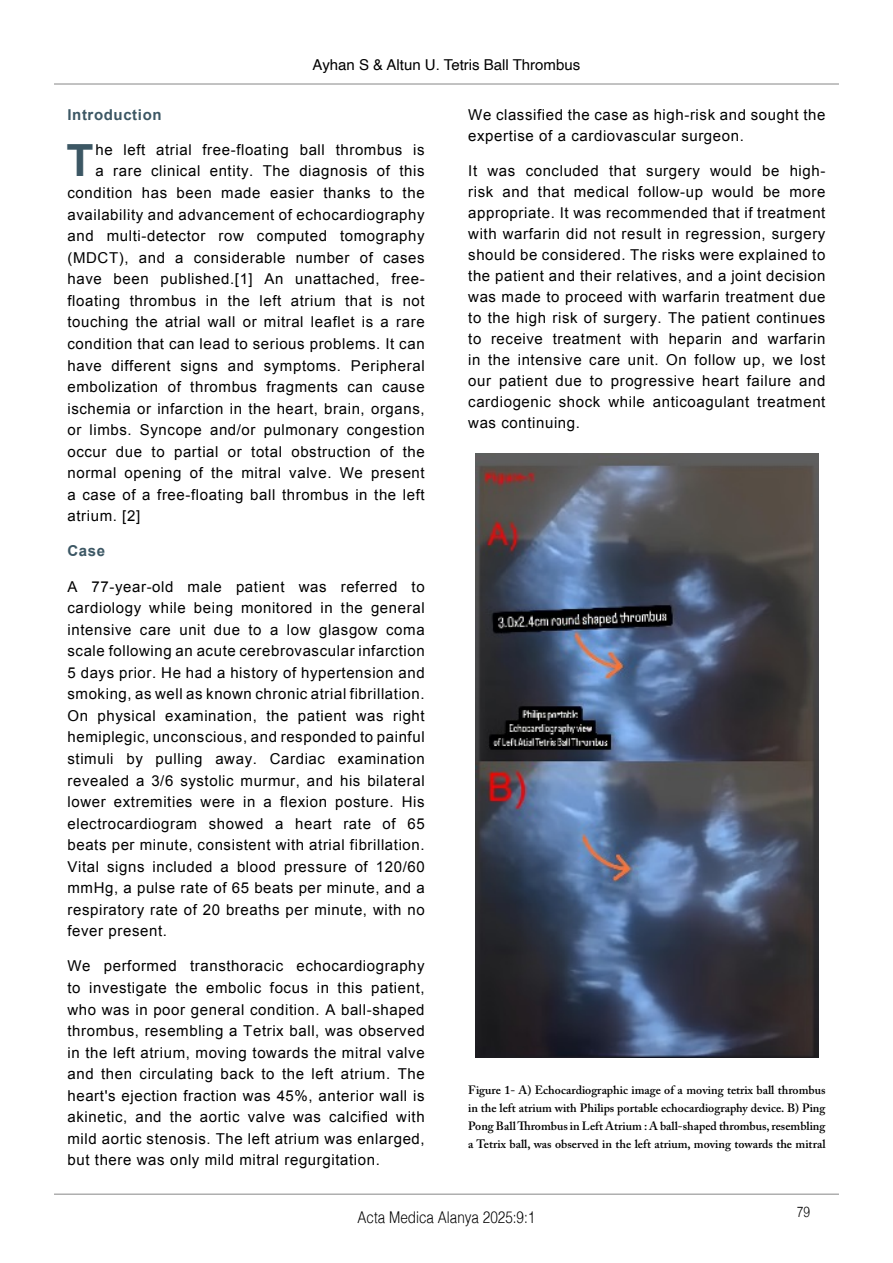
<style>
.page{position:relative;width:893px;height:1263px;background:#fff}
.page>*{position:absolute;margin:0;border:0;box-sizing:border-box;transform-origin:0 0}
.Ana_Metin_Al__ActaMedica{font:700 44.4px "Arial";color:#3c5764}
.t1{font:300 16.2px "Helv";color:#000;scale:.83 1}
.Ana_Metin_Al__ActaMedica-2{font:15px/21.6px "Arial";letter-spacing:.04em;color:#000;text-align:justify}
.t2{font:15px "Helvetica";color:#000}
.Ana_Metin_Al__ActaMedica-3{font:700 15px "Arial";letter-spacing:.04em;color:#3c5764}
.t3{font:300 14.4px "Helv";color:#000;scale:.83 1}
.Tablo{font:600 12px/18px "Adobe Caslon Pro";color:#000;text-align:justify}
</style>
<div class="page">
<hr style="left:54px;top:84px;width:785px;height:1px;background:#000">
<hr style="left:54px;top:1194px;width:785px;height:1px;background:#000">
<img style="left:475px;top:453px;width:343px;height:604px">
<p class="t2" style="left:313px;top:53px;width:269px">Ayhan S &amp; Altun U. Tetris Ball Thrombus</p>
<p class="Ana_Metin_Al__ActaMedica-3" style="left:68px;top:105px;width:96px">Introduction</p>
<p class="Ana_Metin_Al__ActaMedica" style="left:67px;top:132px;width:29px">T</p>
<p class="Ana_Metin_Al__ActaMedica-2" style="left:95px;top:140px;width:331px">he left atrial free-floating ball thrombus is</p>
<p class="Ana_Metin_Al__ActaMedica-2" style="left:95px;top:161px;width:331px">a rare clinical entity. The diagnosis of this</p>
<p class="Ana_Metin_Al__ActaMedica-2" style="left:68px;top:182px;width:359px">condition has been made easier thanks to the</p>
<p class="Ana_Metin_Al__ActaMedica-2" style="left:68px;top:204px;width:359px">availability and advancement of echocardiography</p>
<p class="Ana_Metin_Al__ActaMedica-2" style="left:68px;top:225px;width:359px">and multi-detector row computed tomography</p>
<p class="Ana_Metin_Al__ActaMedica-2" style="left:68px;top:247px;width:359px">(MDCT), and a considerable number of cases</p>
<p class="Ana_Metin_Al__ActaMedica-2" style="left:68px;top:268px;width:359px">have been published.[1] An unattached, free-</p>
<p class="Ana_Metin_Al__ActaMedica-2" style="left:68px;top:290px;width:359px">floating thrombus in the left atrium that is not</p>
<p class="Ana_Metin_Al__ActaMedica-2" style="left:68px;top:311px;width:359px">touching the atrial wall or mitral leaflet is a rare</p>
<p class="Ana_Metin_Al__ActaMedica-2" style="left:68px;top:333px;width:359px">condition that can lead to serious problems. It can</p>
<p class="Ana_Metin_Al__ActaMedica-2" style="left:68px;top:355px;width:359px">have different signs and symptoms. Peripheral</p>
<p class="Ana_Metin_Al__ActaMedica-2" style="left:68px;top:376px;width:359px">embolization of thrombus fragments can cause</p>
<p class="Ana_Metin_Al__ActaMedica-2" style="left:68px;top:398px;width:359px">ischemia or infarction in the heart, brain, organs,</p>
<p class="Ana_Metin_Al__ActaMedica-2" style="left:68px;top:419px;width:359px">or limbs. Syncope and/or pulmonary congestion</p>
<p class="Ana_Metin_Al__ActaMedica-2" style="left:68px;top:441px;width:359px">occur due to partial or total obstruction of the</p>
<p class="Ana_Metin_Al__ActaMedica-2" style="left:68px;top:462px;width:359px">normal opening of the mitral valve. We present</p>
<p class="Ana_Metin_Al__ActaMedica-2" style="left:68px;top:484px;width:359px">a case of a free-floating ball thrombus in the left</p>
<p class="Ana_Metin_Al__ActaMedica-2" style="left:68px;top:505px;width:74px">atrium. [2]</p>
<p class="Ana_Metin_Al__ActaMedica-3" style="left:68px;top:541px;width:39px">Case</p>
<p class="Ana_Metin_Al__ActaMedica-2" style="left:68px;top:576px;width:359px">A 77-year-old male patient was referred to cardiology while being monitored in the general intensive care unit due to a low glasgow coma scale following an acute cerebrovascular infarction 5 days prior. He had a history of hypertension and smoking, as well as known chronic atrial fibrillation.<br>On physical examination, the patient was right hemiplegic, unconscious, and responded to painful stimuli by pulling away. Cardiac examination revealed a 3/6 systolic murmur, and his bilateral lower extremities were in a flexion posture. His electrocardiogram showed a heart rate of 65 beats per minute, consistent with atrial fibrillation.<br>Vital signs included a blood pressure of 120/60 mmHg, a pulse rate of 65 beats per minute, and a respiratory rate of 20 breaths per minute, with no fever present.</p>
<p class="Ana_Metin_Al__ActaMedica-2" style="left:68px;top:955px;width:359px">We performed transthoracic echocardiography to investigate the embolic focus in this patient, who was in poor general condition. A ball-shaped thrombus, resembling a Tetrix ball, was observed in the left atrium, moving towards the mitral valve and then circulating back to the left atrium. The heart's ejection fraction was 45%, anterior wall is akinetic, and the aortic valve was calcified with mild aortic stenosis. The left atrium was enlarged, but there was only mild mitral regurgitation.</p>
<p class="Ana_Metin_Al__ActaMedica-2" style="left:468px;top:105px;width:359px;line-height:21px">We classified the case as high-risk and sought the expertise of a cardiovascular surgeon.</p>
<p class="Ana_Metin_Al__ActaMedica-2" style="left:468px;top:160px;width:359px;line-height:21px">It was concluded that surgery would be high&shy;risk and that medical follow-up would be more appropriate. It was recommended that if treatment with warfarin did not result in regression, surgery should be considered. The risks were explained to the patient and their relatives, and a joint decision was made to proceed with warfarin treatment due to the high risk of surgery. The patient continues to receive treatment with heparin and warfarin in the intensive care unit. On follow up, we lost our patient due to progressive heart failure and cardiogenic shock while anticoagulant treatment was continuing.</p>
<p class="Tablo" style="left:468px;top:1081px;width:359px">Figure 1- A) Echocardiographic image of a moving tetrix ball thrombus in the left atrium with Philips portable echocardiography device. B) Ping Pong Ball Thrombus in Left Atrium : A ball-shaped thrombus, resembling a Tetrix ball, was observed in the left atrium, moving towards the mitral</p>
<p class="t1" style="left:358px;top:1207px;width:216px">Acta Medica Alanya 2025:9:1</p>
<p class="t3" style="left:797px;top:1203px;width:18px">79</p>
</div>
